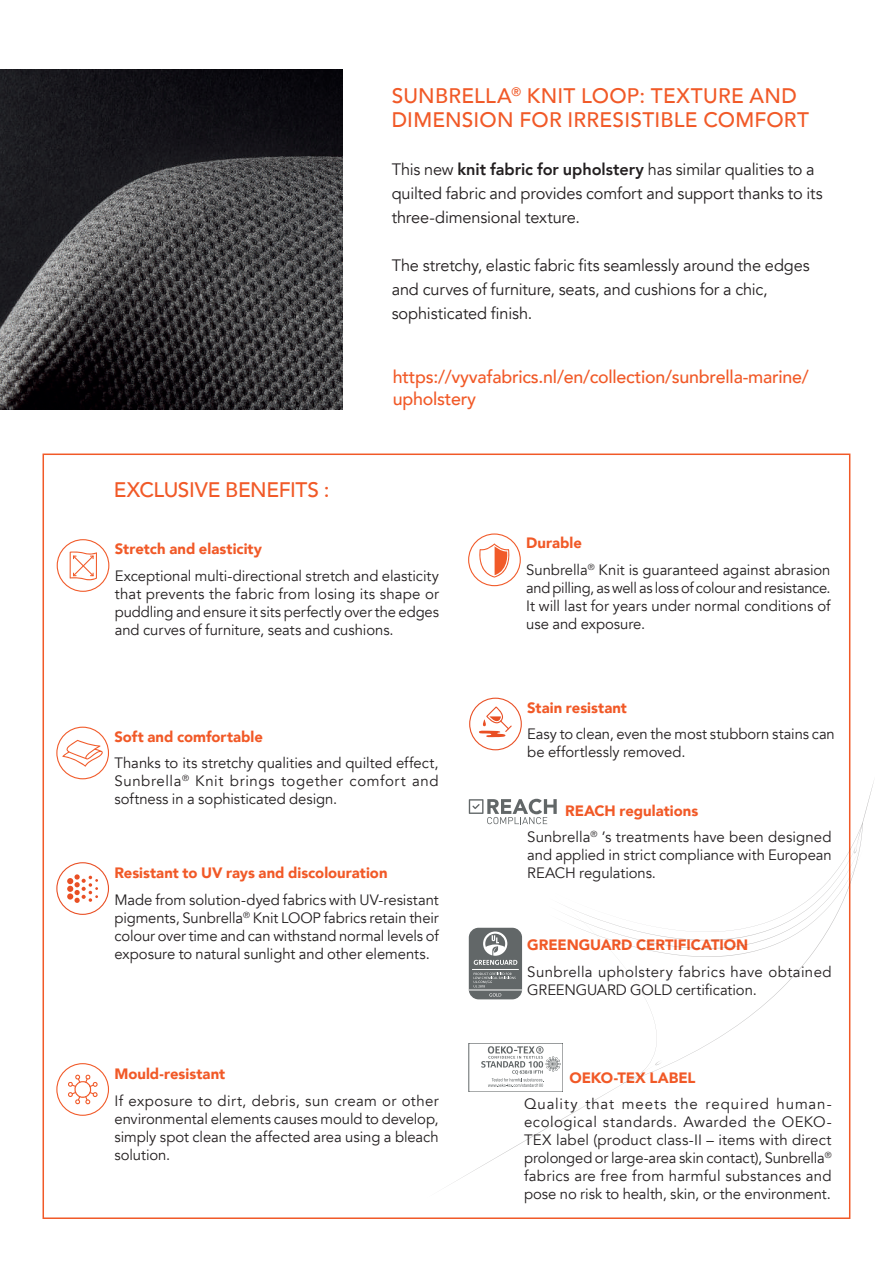
<style>
.page{position:relative;width:893px;height:1263px;background:#fff}
.page>*{position:absolute;margin:0;border:0;box-sizing:border-box;transform-origin:0 0}
.t1{font:500 21px/24px "Avenir";letter-spacing:.01em;color:#f15927}
.t2{font:500 21px "Avenir";letter-spacing:-.015em;color:#f15927}
.t3{font:500 18px/21.6px "Avenir";letter-spacing:-.015em;color:#f15927}
.t4{font:16.5px/24px "Avenir";letter-spacing:-.01em;color:#231f20}
.t5{font:15px/18px "Avenir";letter-spacing:-.005em;color:#231f20;text-align:justify}
.t6{font:900 15px "Avenir";color:#f15927}
.t7{font:15px/18px "Avenir";letter-spacing:.02em;color:#231f20}
.s1{font-weight:800}
.s2{font-weight:900;color:#f15927}
</style>
<div class="page">
<img style="left:0;top:69px;width:342px;height:340px">
<svg style="left:631px;top:965px;width:220px;height:118px"></svg>
<svg style="left:57px;top:539px;width:52px;height:53px"></svg>
<svg style="left:56px;top:727px;width:53px;height:52px"></svg>
<svg style="left:56px;top:862px;width:53px;height:53px"></svg>
<svg style="left:56px;top:1063px;width:53px;height:53px"></svg>
<svg style="left:468px;top:533px;width:53px;height:53px"></svg>
<svg style="left:469px;top:698px;width:53px;height:52px"></svg>
<div style="left:469px;top:928px;width:53px;height:71px;background:#626768;border-radius:10px"></div>
<hr style="left:469px;top:989px;width:53px;height:1px;background:#fff">
<svg style="left:489px;top:993px;width:12px;height:4px"></svg>
<svg style="left:474px;top:973px;width:42px;height:14px"></svg>
<hr style="left:472px;top:969px;width:47px;height:1px;background:#fff">
<svg style="left:469px;top:776px;width:405px;height:189px"></svg>
<div style="left:469px;top:1043px;width:94px;height:49px;border:1px solid #626768"></div>
<svg style="left:448px;top:1046px;width:215px;height:140px"></svg>
<h1 class="t1" style="left:392px;top:83px;width:419px">SUNBRELLA<sup>®</sup> KNIT LOOP: TEXTURE AND<br>DIMENSION FOR IRRESISTIBLE COMFORT</h1>
<p class="t4" style="left:392px;top:158px;width:433px">This new <span class="s1">knit fabric for upholstery</span> has similar qualities to a quilted fabric and provides comfort and support thanks to its three-dimensional texture.</p>
<p class="t4" style="left:392px;top:254px;width:419px">The stretchy, elastic fabric fits seamlessly around the edges and curves of furniture, seats, and cushions for a chic, sophisticated finish.</p>
<h1 class="t2" style="left:114px;top:471px;width:217px">EXCLUSIVE BENEFITS :</h1>
<p class="t3" style="left:393px;top:365px;width:418px">https://vyvafabrics.nl/en/collection/sunbrella-marine/ upholstery</p>
<p class="t6" style="left:115px;top:536px;width:149px">Stretch and elasticity</p>
<p class="t5" style="left:115px;top:567px;width:326px">Exceptional multi-directional stretch and elasticity that prevents the fabric from losing its shape or puddling and ensure it sits perfectly over the edges and curves of furniture, seats and cushions.</p>
<p class="t6" style="left:114px;top:723px;width:150px">Soft and comfortable</p>
<p class="t5" style="left:114px;top:754px;width:326px">Thanks to its stretchy qualities and quilted effect, Sunbrella<sup>®</sup> Knit brings together comfort and softness in a sophisticated design.</p>
<p class="t6" style="left:114px;top:860px;width:275px">Resistant to UV rays and discolouration</p>
<p class="t5" style="left:114px;top:891px;width:326px">Made from solution-dyed fabrics with UV-resistant pigments, Sunbrella<sup>®</sup> Knit LOOP fabrics retain their colour over time and can withstand normal levels of exposure to natural sunlight and other elements.</p>
<p class="t6" style="left:114px;top:1061px;width:112px">Mould-resistant</p>
<p class="t5" style="left:114px;top:1092px;width:326px">If exposure to dirt, debris, sun cream or other environmental elements causes mould to develop, simply spot clean the affected area using a bleach solution.</p>
<p class="t5" style="left:526px;top:530px;width:306px;line-height:26.5px"><span class="s2">Durable<br></span>Sunbrella<sup>®</sup> Knit is guaranteed against abrasion</p>
<p class="t5" style="left:526px;top:579px;width:306px">and pilling, as well as loss of colour and resistance.<br>It will last for years under normal conditions of use and exposure.</p>
<p class="t6" style="left:527px;top:694px;width:101px">Stain resistant</p>
<p class="t5" style="left:527px;top:725px;width:309px">Easy to clean, even the most stubborn stains can be effortlessly removed.</p>
<p class="t5" style="left:527px;top:798px;width:306px;line-height:26.5px;text-indent:38px"><span class="s2">REACH regulations<br></span>Sunbrella<sup>®</sup> ’s treatments have been designed</p>
<p class="t5" style="left:527px;top:846px;width:306px">and applied in strict compliance with European<br>REACH regulations.</p>
<p class="t6" style="left:527px;top:932px;width:222px">GREENGUARD CERTIFICATION</p>
<p class="t7" style="left:527px;top:963px;width:306px">Sunbrella upholstery fabrics have obtained<br>GREENGUARD GOLD certification.</p>
<p class="t6" style="left:569px;top:1064px;width:128px">OEKO-TEX LABEL</p>
<p class="t5" style="left:524px;top:1095px;width:309px">Quality that meets the required human&shy;ecological standards. Awarded the OEKO-TEX label (product class-II – items with direct prolonged or large-area skin contact), Sunbrella<sup>® </sup>fabrics are free from harmful substances and pose no risk to health, skin, or the environment.</p>
</div>
